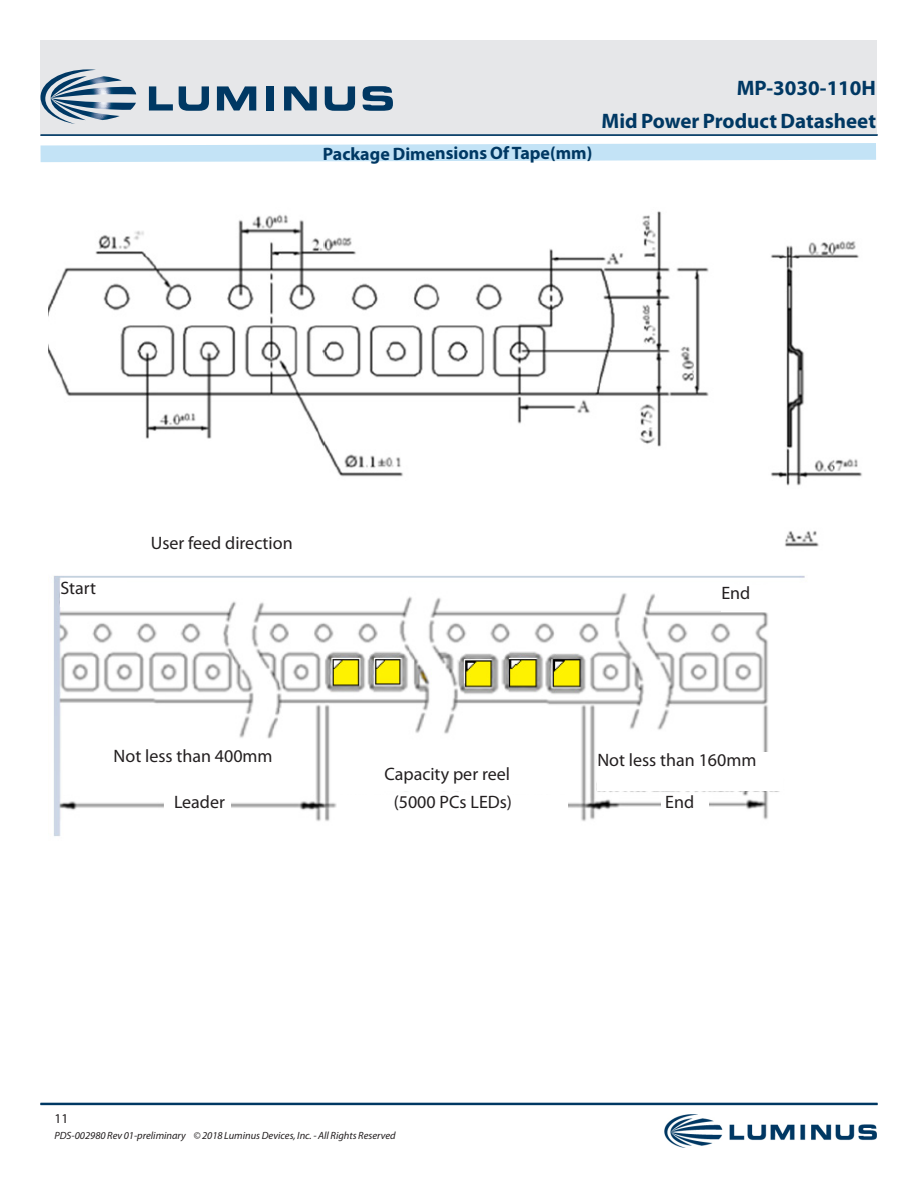
<style>
.page{position:relative;width:918px;height:1188px;background:#fff}
.page>*{position:absolute;margin:0;border:0;box-sizing:border-box;transform-origin:0 0}
.DS_Title1{font:700 21px "Myriad Pro";color:#003863}
.t1{font:18px "Myriad Pro";color:#231f20}
.t2{font:700 18px "Myriad Pro";letter-spacing:-.005em;color:#003863}
.zzFooterRight2{font:13.5px "Myriad Pro";color:#231f20}
.zzFooterRight1{font:italic 10.5px "Myriad Pro";color:#231f20}
</style>
<div class="page">
<img style="left:49px;top:211px;width:813px;height:626px">
<div style="left:40px;top:40px;width:838px;height:95px;background:#e6e7e9"></div>
<hr style="left:40px;top:1103px;width:838px;height:2px;background:#003863">
<hr style="left:40px;top:134px;width:838px;height:2px;background:#003863">
<svg style="left:40px;top:143px;width:836px;height:19px;background:#cae6f7"></svg>
<svg style="left:40px;top:69px;width:96px;height:55px"></svg>
<svg style="left:149px;top:86px;width:24px;height:25px"></svg>
<svg style="left:179px;top:86px;width:30px;height:25px"></svg>
<svg style="left:217px;top:86px;width:39px;height:25px"></svg>
<div style="left:266px;top:86px;width:8px;height:25px;background:#003863"></div>
<svg style="left:284px;top:86px;width:33px;height:25px"></svg>
<svg style="left:325px;top:86px;width:30px;height:25px"></svg>
<svg style="left:363px;top:86px;width:30px;height:25px"></svg>
<img style="left:665px;top:1115px;width:211px;height:33px">
<div style="left:151px;top:536px;width:146px;height:26px;background:#fff"></div>
<div style="left:73px;top:748px;width:240px;height:48px;background:#fff"></div>
<div style="left:384px;top:767px;width:137px;height:24px;background:#fff"></div>
<div style="left:164px;top:795px;width:67px;height:32px;background:#fff"></div>
<div style="left:338px;top:795px;width:230px;height:24px;background:#fff"></div>
<div style="left:597px;top:752px;width:186px;height:39px;background:#fff"></div>
<div style="left:662px;top:795px;width:47px;height:32px;background:#fff"></div>
<div style="left:721px;top:585px;width:48px;height:27px;background:#fff"></div>
<div style="left:60px;top:581px;width:67px;height:26px;background:#fff"></div>
<p class="t2" style="left:323px;top:142px;width:271px">Package Dimensions Of Tape(mm)</p>
<p class="DS_Title1" style="left:737px;top:74px;width:141px">MP-3030-110H</p>
<p class="DS_Title1" style="left:602px;top:107px;width:276px">Mid Power Product Datasheet</p>
<p class="t1" style="left:151px;top:532px;width:143px">User feed direction</p>
<p class="t1" style="left:60px;top:577px;width:37px">Start</p>
<p class="t1" style="left:721px;top:582px;width:30px">End</p>
<p class="t1" style="left:114px;top:744px;width:160px">Not less than 400mm</p>
<p class="t1" style="left:384px;top:763px;width:127px">Capacity per reel</p>
<p class="t1" style="left:174px;top:791px;width:52px">Leader</p>
<p class="t1" style="left:394px;top:791px;width:120px">(5000 PCs LEDs)</p>
<p class="t1" style="left:597px;top:749px;width:160px">Not less than 160mm</p>
<p class="t1" style="left:665px;top:791px;width:30px">End</p>
<p class="zzFooterRight2" style="left:54px;top:1110px;width:15px">11</p>
<p class="zzFooterRight1" style="left:54px;top:1129px;width:343px">PDS-002980 Rev 01-preliminary © 2018 Luminus Devices, Inc. - All Rights Reserved</p>
</div>
